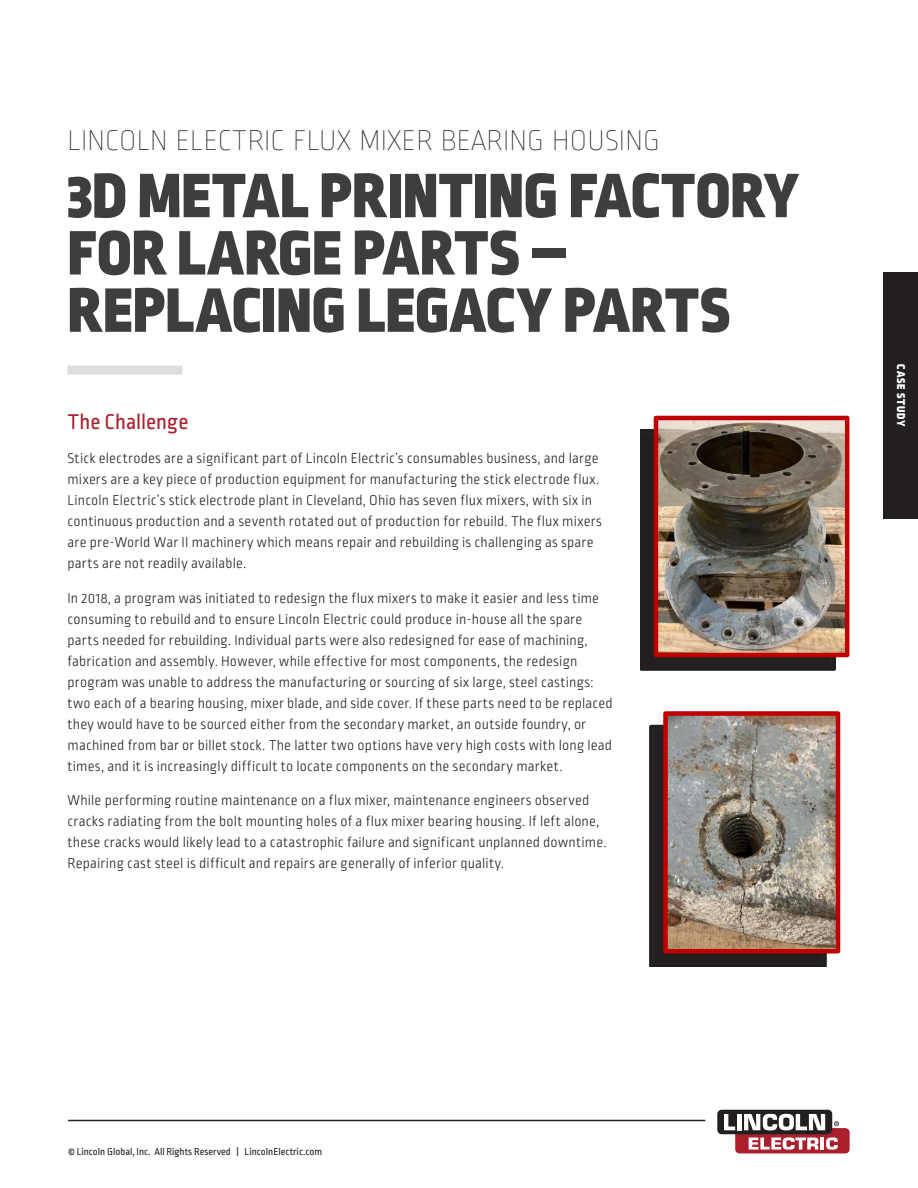
<style>
.page{position:relative;width:918px;height:1188px;background:#fff}
.page>*{position:absolute;margin:0;border:0;box-sizing:border-box;transform-origin:0 0}
.Large_headline{font:900 66.3px/57.3px "Ropa Sans Pro";letter-spacing:.005em;color:#3e3e3f}
.t1{font:100 30px "Ropa Sans Pro";letter-spacing:.01em;color:#231f20}
.Red_Sub_Head{font:22.5px "Ropa Sans Pro";color:#ab1e2c}
.Body{font:300 15px/21px "Ropa Sans Pro";letter-spacing:.01em;color:#231f20}
.Table_Copy{font:900 12px "Ropa Sans Pro";letter-spacing:.065em;color:#fff}
.t2{font:10.5px "Ropa Sans Pro";color:#231f20}
</style>
<div class="page">
<div style="left:884px;top:272px;width:34px;height:246px;background:#231f20"></div>
<hr style="left:68px;top:1120px;width:637px;height:1px;background:#231f20">
<div style="left:717px;top:1110px;width:115px;height:24px;background:#231f20;border-radius:4px"></div>
<svg style="left:724px;top:1114px;width:126px;height:39px"></svg>
<div style="left:640px;top:429px;width:196px;height:242px;background:#231f20"></div>
<img style="left:659px;top:421px;width:185px;height:231px">
<div style="left:654px;top:416px;width:195px;height:241px;border:4px solid #c00000"></div>
<div style="left:650px;top:725px;width:177px;height:242px;background:#231f20"></div>
<img style="left:668px;top:716px;width:167px;height:233px">
<div style="left:663px;top:711px;width:177px;height:243px;border:4px solid #c00000"></div>
<div style="left:68px;top:366px;width:114px;height:9px;background:#dcdddf"></div>
<p class="t1" style="left:68px;top:125px;width:594px">LINCOLN ELECTRIC FLUX MIXER BEARING HOUSING</p>
<p class="Large_headline" style="left:68px;top:170px;width:733px">3D METAL PRINTING FACTORY<br>FOR LARGE PARTS –<br>REPLACING LEGACY PARTS</p>
<p class="Red_Sub_Head" style="left:68px;top:410px;width:122px">The Challenge</p>
<p class="Body" style="left:68px;top:449px;width:536px">Stick electrodes are a significant part of Lincoln Electric’s consumables business, and large mixers are a key piece of production equipment for manufacturing the stick electrode flux.<br>Lincoln Electric’s stick electrode plant in Cleveland, Ohio has seven flux mixers, with six in continuous production and a seventh rotated out of production for rebuild. The flux mixers are pre-World War II machinery which means repair and rebuilding is challenging as spare parts are not readily available.</p>
<p class="Body" style="left:68px;top:589px;width:547px">In 2018, a program was initiated to redesign the flux mixers to make it easier and less time consuming to rebuild and to ensure Lincoln Electric could produce in-house all the spare parts needed for rebuilding. Individual parts were also redesigned for ease of machining, fabrication and assembly. However, while effective for most components, the redesign program was unable to address the manufacturing or sourcing of six large, steel castings: two each of a bearing housing, mixer blade, and side cover. If these parts need to be replaced they would have to be sourced either from the secondary market, an outside foundry, or machined from bar or billet stock. The latter two options have very high costs with long lead times, and it is increasingly difficult to locate components on the secondary market.</p>
<p class="Body" style="left:68px;top:791px;width:541px">While performing routine maintenance on a flux mixer, maintenance engineers observed cracks radiating from the bolt mounting holes of a flux mixer bearing housing. If left alone, these cracks would likely lead to a catastrophic failure and significant unplanned downtime.<br>Repairing cast steel is difficult and repairs are generally of inferior quality.</p>
<p class="Table_Copy" style="left:908px;top:364px;width:63px;rotate:90deg">CASE STUDY</p>
<p class="t2" style="left:68px;top:1146px;width:256px">© Lincoln Global, Inc. All Rights Reserved | LincolnElectric.com</p>
</div>
